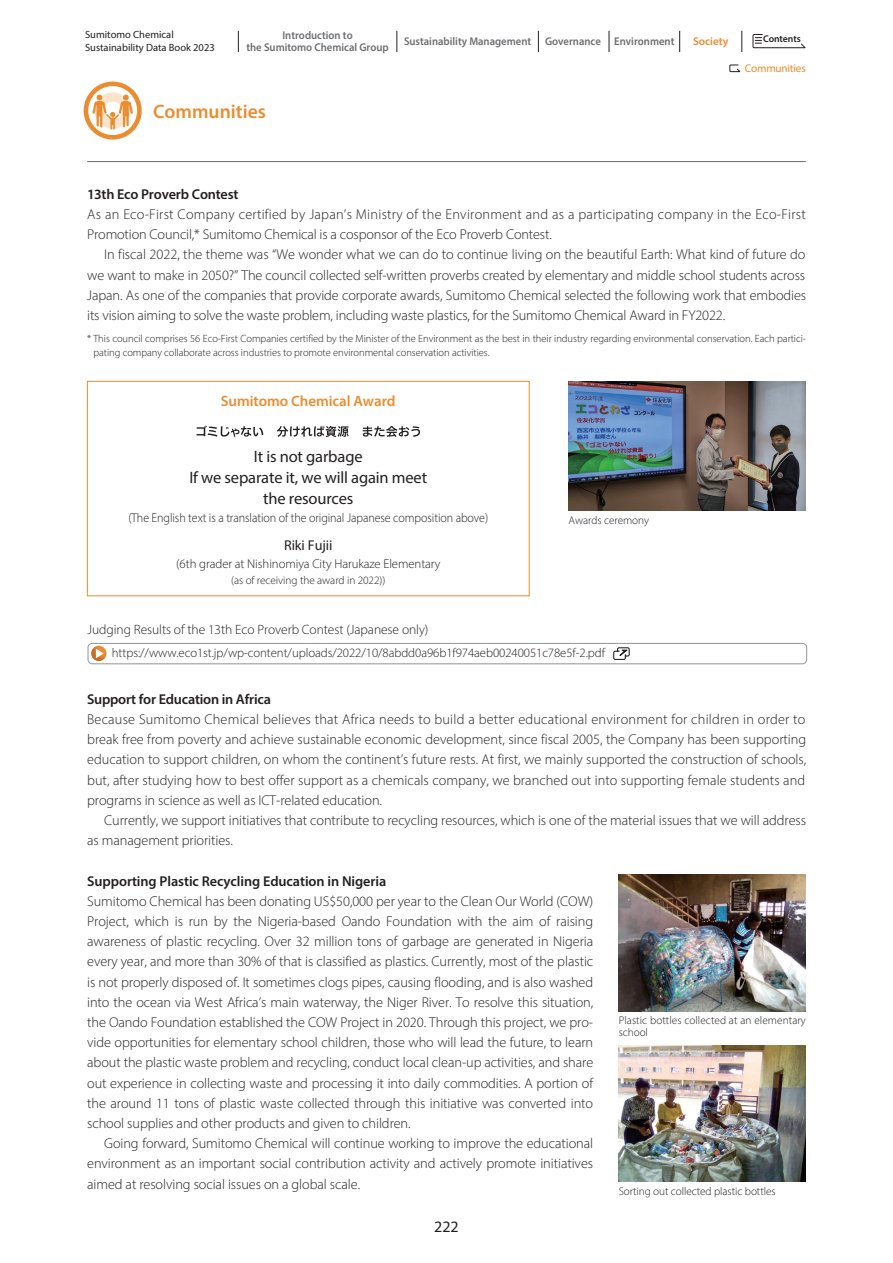
<style>
.page{position:relative;width:893px;height:1263px;background:#fff}
.page>*{position:absolute;margin:0;border:0;box-sizing:border-box;transform-origin:0 0}
.大タイトルen{font:600 19.5px "Myriad Pro";color:#eb8c30}
.中見出しen{font:16.5px/21px "Myriad Pro";letter-spacing:-.01em;color:#231f20;text-align:center}
.t1{font:15.9px "Myriad Pro";color:#231f20}
.中見出しen-2{font:600 15px "Myriad Pro";letter-spacing:-.005em;color:#eb8c30}
.本文en{font:300 14.25px/20.2px "Myriad Pro";letter-spacing:-.005em;color:#231f20;text-align:justify}
.本文en-2{font:300 14.25px/20.2px "Myriad Pro";letter-spacing:.02em;color:#231f20}
.中見出しen-3{font:600 14.25px "Myriad Pro";letter-spacing:-.005em;color:#231f20}
.中見出しen-4{font:14.25px "Myriad Pro";letter-spacing:-.005em;color:#231f20}
.表組_L_en{font:300 13.5px "Myriad Pro";letter-spacing:-.005em;color:#231f20}
.リンクURL{font:300 12.75px "Myriad Pro";letter-spacing:-.005em;color:#231f20}
.e_キャプション20{font:300 12.75px "Myriad Pro";letter-spacing:-.005em;color:#231f20;scale:.94 1}
.e_キャプション20-2{font:300 12.75px "Myriad Pro";letter-spacing:-.005em;color:#231f20}
.e_キャプション20-3{font:300 11.25px/11.6px "Myriad Pro";letter-spacing:-.005em;color:#231f20}
.t2{font:600 11.25px/12.8px "Myriad Pro";color:#6c6d70;text-align:center;scale:.95 1}
.インデックス_小en{font:11.25px "Myriad Pro";letter-spacing:-.02em;color:#eb8c30}
.t3{font:600 11.25px "Myriad Pro";color:#eb8c30}
.e_SDB_注記{font:300 10.5px/13.5px "Myriad Pro";letter-spacing:-.005em;color:#231f20}
.t4{font:10.5px/12.8px "Myriad Pro";color:#231f20}
.t5{font:600 9.75px "Myriad Pro";letter-spacing:-.01em;color:#231f20}
</style>
<div class="page">
<svg style="left:197px;top:425px;width:223px;height:12px"></svg>
<div style="left:87px;top:381px;width:442px;height:215px;border:1px solid #eb8c30"></div>
<svg style="left:91px;top:646px;width:15px;height:15px"></svg>
<svg style="left:96px;top:649px;width:8px;height:9px"></svg>
<svg style="left:613px;top:647px;width:17px;height:13px"></svg>
<div style="left:88px;top:643px;width:719px;height:21px;border:1px solid #939598;border-radius:4px"></div>
<img style="left:568px;top:381px;width:238px;height:129px">
<img style="left:619px;top:875px;width:187px;height:136px">
<img style="left:619px;top:1046px;width:187px;height:136px">
<hr style="left:87px;top:161px;width:719px;height:1px;background:#6c6d70">
<svg style="left:84px;top:82px;width:58px;height:58px"></svg>
<div style="left:88px;top:86px;width:49px;height:49px;background:#fff;border-radius:50%"></div>
<svg style="left:95px;top:92px;width:36px;height:37px"></svg>
<svg style="left:92px;top:95px;width:41px;height:35px"></svg>
<svg style="left:397px;top:31px;width:1px;height:21px"></svg>
<svg style="left:238px;top:31px;width:1px;height:21px"></svg>
<svg style="left:538px;top:31px;width:1px;height:21px"></svg>
<svg style="left:679px;top:31px;width:1px;height:21px"></svg>
<svg style="left:609px;top:31px;width:1px;height:21px"></svg>
<svg style="left:742px;top:31px;width:1px;height:21px"></svg>
<svg style="left:752px;top:34px;width:54px;height:15px"></svg>
<svg style="left:729px;top:64px;width:12px;height:9px"></svg>
<p class="t2" style="left:246px;top:28px;width:151px">Introduction to<br>the Sumitomo Chemical Group</p>
<p class="t5" style="left:763px;top:33px;width:39px">Contents</p>
<p class="t4" style="left:85px;top:28px;width:131px">Sumitomo Chemical<br>Sustainability Data Book 2023</p>
<p class="t2" style="left:404px;top:35px;width:286px">Sustainability Management Governance Environment</p>
<p class="t3" style="left:693px;top:34px;width:37px">Society</p>
<p class="大タイトルen" style="left:153px;top:99px;width:114px">Communities</p>
<p class="インデックス_小en" style="left:745px;top:61px;width:62px">Communities</p>
<p class="中見出しen-3" style="left:87px;top:185px;width:153px">13th Eco Proverb Contest</p>
<p class="本文en-2" style="left:87px;top:204px;width:720px">As an Eco-First Company certified by Japan’s Ministry of the Environment and as a participating company in the Eco-First<br>Promotion Council,* Sumitomo Chemical is a cosponsor of the Eco Proverb Contest.</p>
<p class="本文en" style="left:87px;top:244px;width:720px;text-indent:17px">In fiscal 2022, the theme was “We wonder what we can do to continue living on the beautiful Earth: What kind of future do we want to make in 2050?” The council collected self-written proverbs created by elementary and middle school students across Japan. As one of the companies that provide corporate awards, Sumitomo Chemical selected the following work that embodies its vision aiming to solve the waste problem, including waste plastics, for the Sumitomo Chemical Award in FY2022.</p>
<p class="e_SDB_注記" style="left:93px;top:332px;width:714px;text-indent:-6px">* This council comprises 56 Eco-First Companies certified by the Minister of the Environment as the best in their industry regarding environmental conservation. Each partici&shy;pating company collaborate across industries to promote environmental conservation activities.</p>
<p class="中見出しen-2" style="left:221px;top:391px;width:176px">Sumitomo Chemical Award</p>
<p class="中見出しen" style="left:189px;top:446px;width:239px">It is not garbage<br>If we separate it, we will again meet the resources</p>
<p class="e_キャプション20" style="left:128px;top:510px;width:384px">(The English text is a translation of the original Japanese composition above)</p>
<p class="中見出しen-4" style="left:284px;top:537px;width:50px">Riki Fujii</p>
<p class="e_キャプション20-2" style="left:176px;top:556px;width:265px">(6th grader at Nishinomiya City Harukaze Elementary</p>
<p class="e_キャプション20-3" style="left:231px;top:574px;width:156px">(as of receiving the award in 2022))</p>
<p class="表組_L_en" style="left:88px;top:621px;width:342px">Judging Results of the 13th Eco Proverb Contest (Japanese only)</p>
<p class="e_キャプション20-3" style="left:568px;top:514px;width:82px">Awards ceremony</p>
<p class="リンクURL" style="left:112px;top:645px;width:495px">https://www.eco1st.jp/wp-content/uploads/2022/10/8abdd0a96b1f974aeb00240051c78e5f-2.pdf</p>
<p class="中見出しen-3" style="left:87px;top:690px;width:185px">Support for Education in Africa</p>
<p class="本文en" style="left:87px;top:709px;width:721px">Because Sumitomo Chemical believes that Africa needs to build a better educational environment for children in order to break free from poverty and achieve sustainable economic development, since fiscal 2005, the Company has been supporting education to support children, on whom the continent’s future rests. At first, we mainly supported the construction of schools, but, after studying how to best offer support as a chemicals company, we branched out into supporting female students and programs in science as well as ICT-related education.</p>
<p class="本文en" style="left:87px;top:810px;width:720px;text-indent:17px">Currently, we support initiatives that contribute to recycling resources, which is one of the material issues that we will address as management priorities.</p>
<p class="中見出しen-3" style="left:87px;top:872px;width:301px">Supporting Plastic Recycling Education in Nigeria</p>
<p class="本文en" style="left:87px;top:891px;width:508px">Sumitomo Chemical has been donating US$50,000 per year to the Clean Our World (COW)<br>Project, which is run by the Nigeria-based Oando Foundation with the aim of raising awareness of plastic recycling. Over 32 million tons of garbage are generated in Nigeria every year, and more than 30% of that is classified as plastics. Currently, most of the plastic is not properly disposed of. It sometimes clogs pipes, causing flooding, and is also washed into the ocean via West Africa’s main waterway, the Niger River. To resolve this situation, the Oando Foundation established the COW Project in 2020. Through this project, we pro&shy;vide opportunities for elementary school children, those who will lead the future, to learn about the plastic waste problem and recycling, conduct local clean-up activities, and share out experience in collecting waste and processing it into daily commodities. A portion of the around 11 tons of plastic waste collected through this initiative was converted into school supplies and other products and given to children.</p>
<p class="本文en" style="left:87px;top:1133px;width:508px;text-indent:17px">Going forward, Sumitomo Chemical will continue working to improve the educational environment as an important social contribution activity and actively promote initiatives aimed at resolving social issues on a global scale.</p>
<p class="e_キャプション20-3" style="left:619px;top:1015px;width:189px">Plastic bottles collected at an elementary school</p>
<p class="e_キャプション20-3" style="left:619px;top:1185px;width:158px">Sorting out collected plastic bottles</p>
<p class="t1" style="left:434px;top:1216px;width:26px">222</p>
</div>
